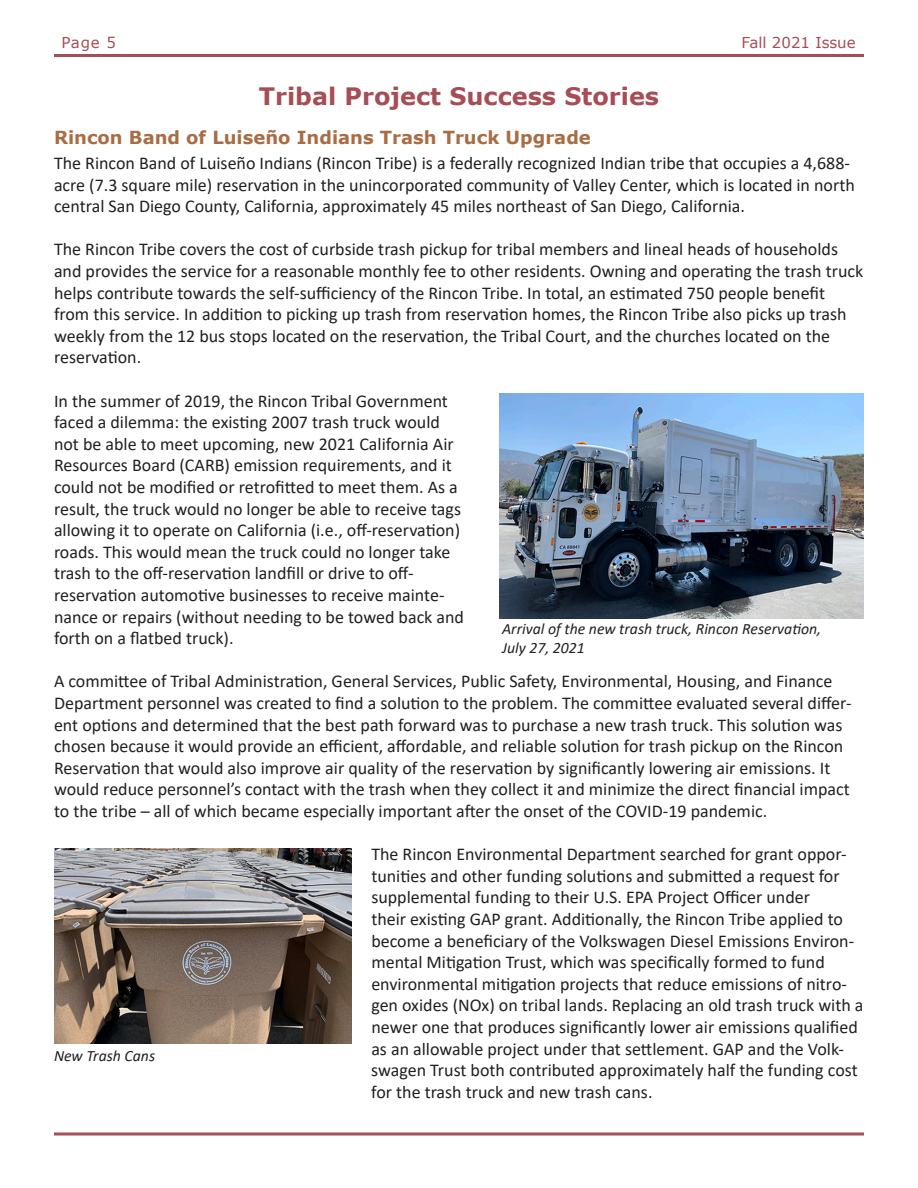
<style>
.page{position:relative;width:918px;height:1188px;background:#fff}
.page>*{position:absolute;margin:0;border:0;box-sizing:border-box;transform-origin:0 0}
.t1{font:700 24px "Verdana";color:#a64d56}
.t2{font:18px/21.6px "Calibri";color:#231f20}
.t3{font:700 18px "Verdana";color:#a86d45}
.t4{font:italic 15.75px/18.8px "Calibri";color:#231f20}
.t5{font:15px "Verdana";color:#a64d56}
</style>
<div class="page">
<svg style="left:54px;top:1132px;width:810px;height:4px;background:#bc7980"></svg>
<hr style="left:54px;top:54px;width:810px;height:3px;background:#a64d56">
<img style="left:500px;top:394px;width:364px;height:225px">
<img style="left:54px;top:848px;width:297px;height:196px">
<p class="t5" style="left:62px;top:32px;width:56px">Page 5</p>
<p class="t5" style="left:742px;top:32px;width:116px">Fall 2021 Issue</p>
<h3 class="t1" style="left:259px;top:79px;width:402px">Tribal Project Success Stories</h3>
<h4 class="t3" style="left:54px;top:125px;width:538px">Rincon Band of Luiseño Indians Trash Truck Upgrade</h4>
<p class="t2" style="left:54px;top:152px;width:802px">The Rincon Band of Luiseño Indians (Rincon Tribe) is a federally recognized Indian tribe that occupies a 4,688- acre (7.3 square mile) reservation in the unincorporated community of Valley Center, which is located in north central San Diego County, California, approximately 45 miles northeast of San Diego, California.</p>
<p class="t2" style="left:54px;top:238px;width:811px">The Rincon Tribe covers the cost of curbside trash pickup for tribal members and lineal heads of households and provides the service for a reasonable monthly fee to other residents. Owning and operating the trash truck helps contribute towards the self-sufficiency of the Rincon Tribe. In total, an estimated 750 people benefit from this service. In addition to picking up trash from reservation homes, the Rincon Tribe also picks up trash weekly from the 12 bus stops located on the reservation, the Tribal Court, and the churches located on the reservation.</p>
<p class="t2" style="left:54px;top:389px;width:412px">In the summer of 2019, the Rincon Tribal Government faced a dilemma: the existing 2007 trash truck would not be able to meet upcoming, new 2021 California Air Resources Board (CARB) emission requirements, and it could not be modified or retrofitted to meet them. As a result, the truck would no longer be able to receive tags allowing it to operate on California (i.e., off-reservation) roads. This would mean the truck could no longer take trash to the off-reservation landfill or drive to off&shy;reservation automotive businesses to receive mainte&shy;nance or repairs (without needing to be towed back and forth on a flatbed truck).</p>
<p class="t2" style="left:54px;top:670px;width:799px">A committee of Tribal Administration, General Services, Public Safety, Environmental, Housing, and Finance Department personnel was created to find a solution to the problem. The committee evaluated several differ&shy;ent options and determined that the best path forward was to purchase a new trash truck. This solution was chosen because it would provide an efficient, affordable, and reliable solution for trash pickup on the Rincon Reservation that would also improve air quality of the reservation by significantly lowering air emissions. It would reduce personnel’s contact with the trash when they collect it and minimize the direct financial impact to the tribe – all of which became especially important after the onset of the COVID-19 pandemic.</p>
<p class="t4" style="left:502px;top:619px;width:321px">Arrival of the new trash truck, Rincon Reservation,<br>July 27, 2021</p>
<p class="t4" style="left:54px;top:1045px;width:103px">New Trash Cans</p>
<p class="t2" style="left:371px;top:843px;width:494px">The Rincon Environmental Department searched for grant oppor&shy;tunities and other funding solutions and submitted a request for supplemental funding to their U.S. EPA Project Officer under<br>their existing GAP grant. Additionally, the Rincon Tribe applied to become a beneficiary of the Volkswagen Diesel Emissions Environ&shy;mental Mitigation Trust, which was specifically formed to fund environmental mitigation projects that reduce emissions of nitro&shy;gen oxides (NOx) on tribal lands. Replacing an old trash truck with a newer one that produces significantly lower air emissions qualified as an allowable project under that settlement. GAP and the Volk&shy;swagen Trust both contributed approximately half the funding cost for the trash truck and new trash cans.</p>
</div>
